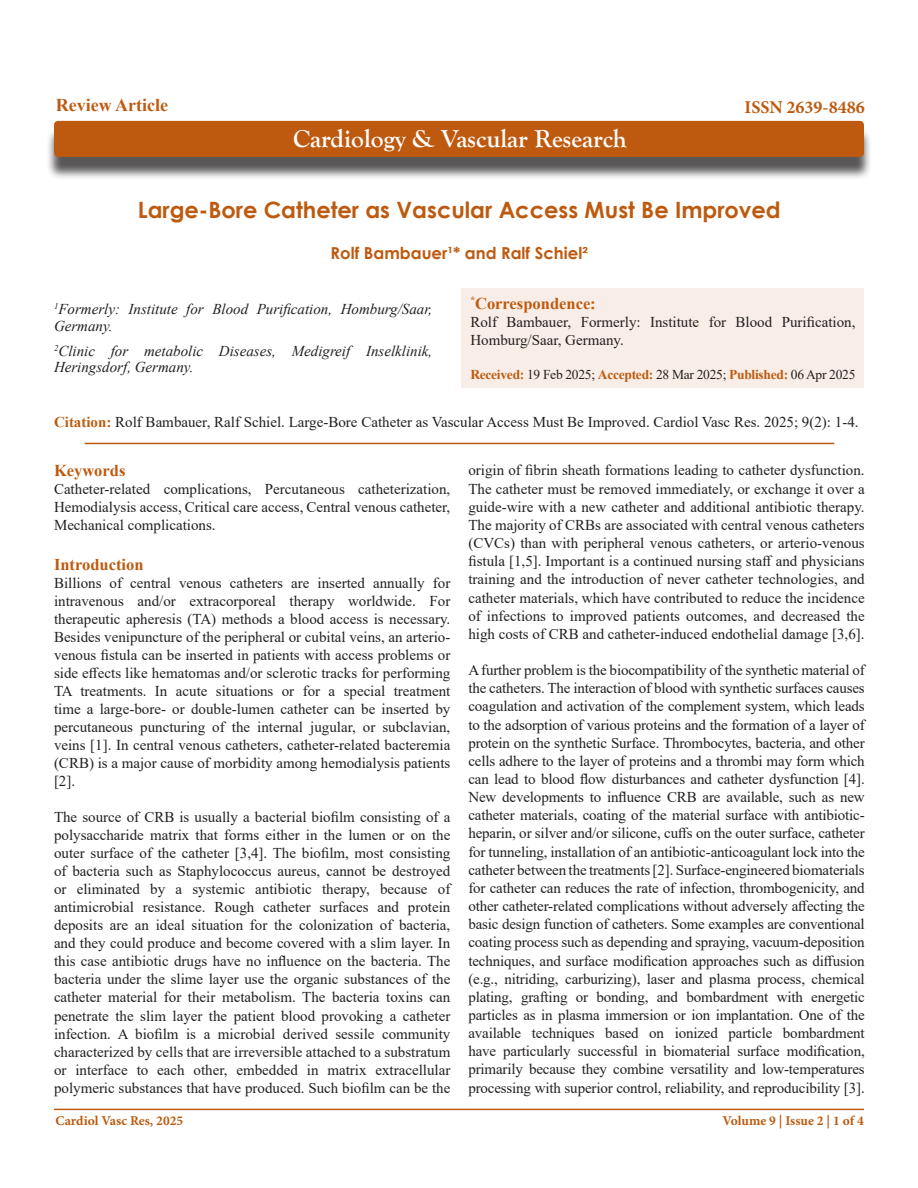
<style>
.page{position:relative;width:918px;height:1188px;background:#fff}
.page>*{position:absolute;margin:0;border:0;box-sizing:border-box;transform-origin:0 0}
.t1{font:700 25.5px "Goudy Old Style T";color:#fff}
.t2{font:700 22.5px "Century Gothic";color:#be5a0f}
.t3{font:700 18px "Times New Roman";color:#be5a0f}
.t4{font:700 18px "Minion Pro";color:#be5a0f}
.t5{font:700 16.5px "Times New Roman";color:#be5a0f}
.t6{font:700 16.5px "Century Gothic";color:#be5a0f}
.t7{font:15px/18.1px "Times New Roman";color:#231f20;text-align:justify}
.t8{font:italic 15px/16.5px "Times New Roman";color:#231f20}
.t9{font:13.5px "Times New Roman";letter-spacing:-.02em;color:#231f20}
.t10{font:700 13.5px "Minion Pro";color:#be5a0f}
.s1{font-weight:700;color:#be5a0f}
</style>
<div class="page">
<hr style="left:54px;top:1109px;width:810px;height:1px;background:#be5a0f">
<div style="left:46px;top:128px;width:826px;height:52px;background:#231f20;opacity:.75"></div>
<div style="left:54px;top:121px;width:810px;height:36px;background:#be5a0f;border-radius:4px"></div>
<hr style="left:85px;top:443px;width:749px;height:1px;background:#be5a0f">
<div style="left:462px;top:288px;width:402px;height:100px;background:#f9eee7"></div>
<p class="t3" style="left:56px;top:92px;width:114px">Review Article</p>
<p class="t4" style="left:745px;top:95px;width:122px">ISSN 2639-8486</p>
<p class="t1" style="left:293px;top:124px;width:335px">Cardiology &amp; Vascular Research</p>
<p class="t2" style="left:138px;top:193px;width:645px">Large-Bore Catheter as Vascular Access Must Be Improved</p>
<p class="t6" style="left:331px;top:240px;width:259px">Rolf Bambauer¹* and Ralf Schiel²</p>
<p class="t8" style="left:54px;top:301px;width:380px"><sup>1</sup>Formerly: Institute for Blood Purification, Homburg/Saar,<br>Germany.</p>
<p class="t8" style="left:54px;top:342px;width:380px"><sup>2</sup>Clinic for metabolic Diseases, Medigreif Inselklinik,<br>Heringsdorf, Germany.</p>
<p class="t5" style="left:470px;top:292px;width:127px"><sup>*</sup>Correspondence:</p>
<p class="t7" style="left:470px;top:312px;width:387px">Rolf Bambauer, Formerly: Institute for Blood Purification,<br>Homburg/Saar, Germany.</p>
<p class="t9" style="left:470px;top:365px;width:387px"><span class="s1">Received:</span> 19 Feb 2025; <span class="s1">Accepted:</span> 28 Mar 2025; <span class="s1">Published:</span> 06 Apr 2025</p>
<p class="t7" style="left:54px;top:413px;width:806px"><span class="s1">Citation:</span> Rolf Bambauer, Ralf Schiel. Large-Bore Catheter as Vascular Access Must Be Improved. Cardiol Vasc Res. 2025; 9(2): 1-4.</p>
<p class="t5" style="left:54px;top:459px;width:73px">Keywords</p>
<p class="t7" style="left:54px;top:480px;width:398px">Catheter-related complications, Percutaneous catheterization, Hemodialysis access, Critical care access, Central venous catheter, Mechanical complications.</p>
<p class="t5" style="left:54px;top:553px;width:91px">Introduction</p>
<p class="t7" style="left:54px;top:573px;width:398px">Billions of central venous catheters are inserted annually for intravenous and/or extracorporeal therapy worldwide. For therapeutic apheresis (TA) methods a blood access is necessary.<br>Besides venipuncture of the peripheral or cubital veins, an arterio&shy;venous fistula can be inserted in patients with access problems or side effects like hematomas and/or sclerotic tracks for performing TA treatments. In acute situations or for a special treatment time a large-bore- or double-lumen catheter can be inserted by percutaneous puncturing of the internal jugular, or subclavian, veins [1]. In central venous catheters, catheter-related bacteremia (CRB) is a major cause of morbidity among hemodialysis patients [2].</p>
<p class="t7" style="left:54px;top:808px;width:398px">The source of CRB is usually a bacterial biofilm consisting of a polysaccharide matrix that forms either in the lumen or on the outer surface of the catheter [3,4]. The biofilm, most consisting of bacteria such as Staphylococcus aureus, cannot be destroyed or eliminated by a systemic antibiotic therapy, because of antimicrobial resistance. Rough catheter surfaces and protein deposits are an ideal situation for the colonization of bacteria, and they could produce and become covered with a slim layer. In this case antibiotic drugs have no influence on the bacteria. The bacteria under the slime layer use the organic substances of the catheter material for their metabolism. The bacteria toxins can penetrate the slim layer the patient blood provoking a catheter infection. A biofilm is a microbial derived sessile community characterized by cells that are irreversible attached to a substratum or interface to each other, embedded in matrix extracellular polymeric substances that have produced. Such biofilm can be the</p>
<p class="t7" style="left:468px;top:461px;width:398px">origin of fibrin sheath formations leading to catheter dysfunction.<br>The catheter must be removed immediately, or exchange it over a guide-wire with a new catheter and additional antibiotic therapy.<br>The majority of CRBs are associated with central venous catheters (CVCs) than with peripheral venous catheters, or arterio-venous fistula [1,5]. Important is a continued nursing staff and physicians training and the introduction of never catheter technologies, and catheter materials, which have contributed to reduce the incidence of infections to improved patients outcomes, and decreased the high costs of CRB and catheter-induced endothelial damage [3,6].</p>
<p class="t7" style="left:468px;top:661px;width:398px">A further problem is the biocompatibility of the synthetic material of the catheters. The interaction of blood with synthetic surfaces causes coagulation and activation of the complement system, which leads to the adsorption of various proteins and the formation of a layer of protein on the synthetic Surface. Thrombocytes, bacteria, and other cells adhere to the layer of proteins and a thrombi may form which can lead to blood flow disturbances and catheter dysfunction [4].<br>New developments to influence CRB are available, such as new catheter materials, coating of the material surface with antibiotic&shy;heparin, or silver and/or silicone, cuffs on the outer surface, catheter for tunneling, installation of an antibiotic-anticoagulant lock into the catheter between the treatments [2]. Surface-engineered biomaterials for catheter can reduces the rate of infection, thrombogenicity, and other catheter-related complications without adversely affecting the basic design function of catheters. Some examples are conventional coating process such as depending and spraying, vacuum-deposition techniques, and surface modification approaches such as diffusion (e.g., nitriding, carburizing), laser and plasma process, chemical plating, grafting or bonding, and bombardment with energetic particles as in plasma immersion or ion implantation. One of the available techniques based on ionized particle bombardment have particularly successful in biomaterial surface modification, primarily because they combine versatility and low-temperatures processing with superior control, reliability, and reproducibility [3].</p>
<p class="t10" style="left:55px;top:1111px;width:129px">Cardiol Vasc Res, 2025</p>
<p class="t10" style="left:722px;top:1112px;width:143px">Volume 9 | Issue 2 | 1 of 4</p>
</div>
